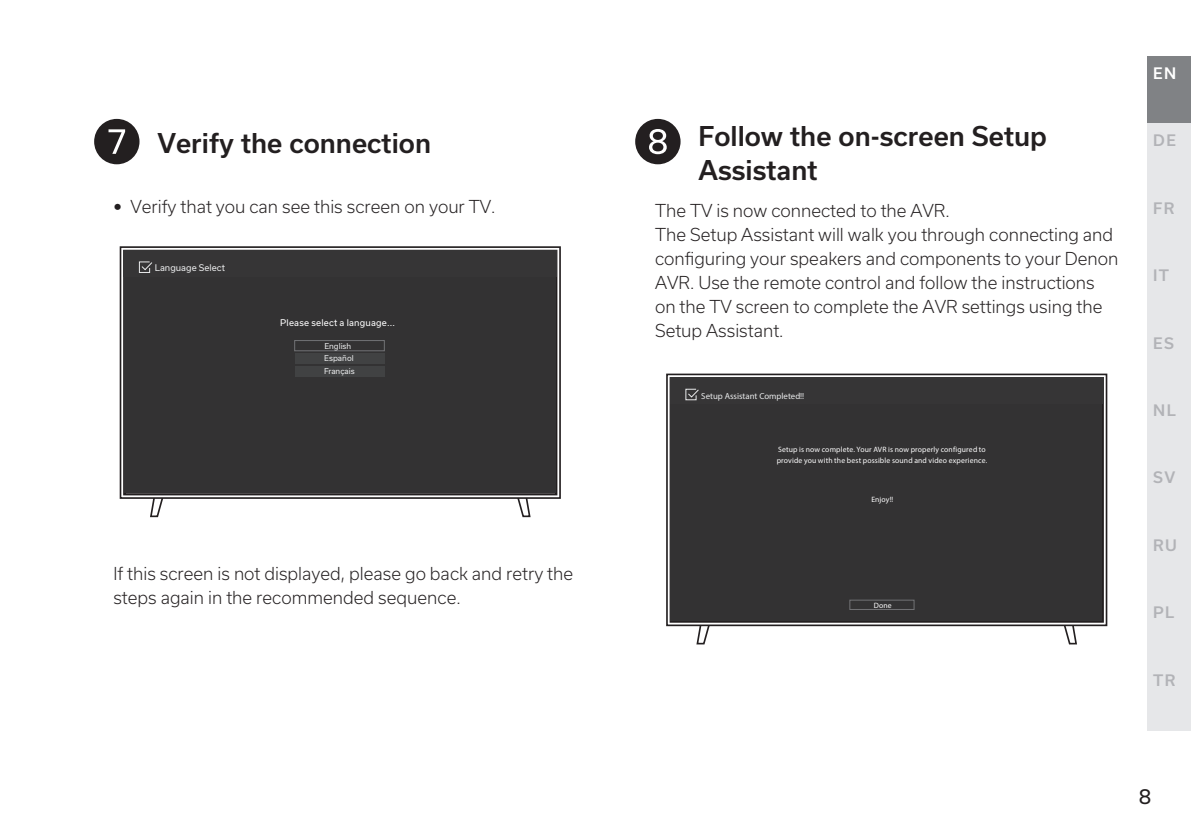
<style>
.page{position:relative;width:1191px;height:840px;background:#fff}
.page>*{position:absolute;margin:0;border:0;box-sizing:border-box;transform-origin:0 0}
.t1{font:500 26px/34px "Usual";color:#231f20}
.t2{font:20px "Usual";color:#231f20}
.t3{font:300 17px/24px "Usual";color:#231f20}
.t4{font:500 15.2px "Usual";letter-spacing:.1em;color:#b2b3b7}
.t5{font:500 15.2px "Usual";color:#fff}
.t6{font:8.8px "Utah OTS";color:#e9eaeb}
.t7{font:8.8px "Usual";letter-spacing:.02em;color:#fff}
.t8{font:8.8px "Usual";color:#e9eaeb}
.t9{font:7.6px/11px "Utah OTS";letter-spacing:.02em;color:#fff}
.t10{font:7.6px "Usual";color:#e8e9ea}
.s1{font-family:"Univers LT Std"}
</style>
<div class="page">
<div style="left:1147px;top:56px;width:44px;height:67px;background:#808285"></div>
<div style="left:1147px;top:123px;width:44px;height:68px;background:#e6e7e9"></div>
<div style="left:1147px;top:191px;width:44px;height:67px;background:#e6e7e9"></div>
<div style="left:1147px;top:258px;width:44px;height:67px;background:#e6e7e9"></div>
<div style="left:1147px;top:325px;width:44px;height:68px;background:#e6e7e9"></div>
<div style="left:1147px;top:393px;width:44px;height:67px;background:#e6e7e9"></div>
<div style="left:1147px;top:460px;width:44px;height:67px;background:#e6e7e9"></div>
<div style="left:1147px;top:527px;width:44px;height:68px;background:#e6e7e9"></div>
<div style="left:1147px;top:595px;width:44px;height:67px;background:#e6e7e9"></div>
<div style="left:1147px;top:662px;width:44px;height:68px;background:#e6e7e9"></div>
<svg style="left:149px;top:498px;width:16px;height:20px"></svg>
<svg style="left:516px;top:498px;width:15px;height:20px"></svg>
<div style="left:120px;top:246px;width:441px;height:252px;border:2px solid #231f20"></div>
<div style="left:124px;top:250px;width:431px;height:243px;background:#333233"></div>
<div style="left:124px;top:250px;width:433px;height:26px;background:#363536"></div>
<div style="left:294px;top:340px;width:90px;height:11px;border:1px solid #717275"></div>
<div style="left:295px;top:353px;width:89px;height:10px;background:#414243"></div>
<div style="left:295px;top:366px;width:89px;height:10px;background:#414243"></div>
<svg style="left:139px;top:261px;width:14px;height:12px"></svg>
<div style="left:635px;top:119px;width:45px;height:45px;background:#231f20;border-radius:50%"></div>
<svg style="left:649px;top:129px;width:17px;height:25px"></svg>
<div style="left:94px;top:119px;width:45px;height:45px;background:#231f20;border-radius:50%"></div>
<svg style="left:108px;top:129px;width:17px;height:25px"></svg>
<svg style="left:695px;top:625px;width:16px;height:20px"></svg>
<svg style="left:1062px;top:625px;width:16px;height:20px"></svg>
<div style="left:666px;top:373px;width:441px;height:252px;border:2px solid #231f20"></div>
<div style="left:671px;top:377px;width:431px;height:243px;background:#333233"></div>
<div style="left:670px;top:377px;width:433px;height:27px;background:#363536"></div>
<svg style="left:685px;top:388px;width:14px;height:12px"></svg>
<div style="left:849px;top:599px;width:65px;height:10px;border:1px solid #717275"></div>
<h1 class="t1" style="left:157px;top:126px;width:275px">Verify the connection</h1>
<p class="t3" style="left:113px;top:195px;width:384px"><span class="s1">•</span> Verify that you can see this screen on your TV.</p>
<p class="t8" style="left:155px;top:263px;width:72px">Language Select</p>
<p class="t7" style="left:280px;top:317px;width:116px">Please select a language...</p>
<p class="t10" style="left:324px;top:354px;width:31px">Español</p>
<p class="t10" style="left:324px;top:341px;width:28px">English</p>
<p class="t10" style="left:324px;top:366px;width:32px">Français</p>
<p class="t3" style="left:113px;top:561px;width:461px">If this screen is not displayed, please go back and retry the steps again in the recommended sequence.</p>
<h1 class="t1" style="left:698px;top:119px;width:350px">Follow the on-screen Setup<br>Assistant</h1>
<p class="t3" style="left:655px;top:198px;width:465px">The TV is now connected to the AVR.<br>The Setup Assistant will walk you through connecting and configuring your speakers and components to your Denon AVR. Use the remote control and follow the instructions on the TV screen to complete the AVR settings using the Setup Assistant.</p>
<p class="t6" style="left:701px;top:390px;width:105px">Setup Assistant Completed!!</p>
<p class="t9" style="left:776px;top:443px;width:212px">Setup is now complete. Your AVR is now properly configured to provide you with the best possible sound and video experience.</p>
<p class="t9" style="left:871px;top:493px;width:24px">Enjoy!!</p>
<p class="t9" style="left:873px;top:599px;width:19px">Done</p>
<p class="t5" style="left:1153px;top:64px;width:25px">EN</p>
<p class="t4" style="left:1153px;top:132px;width:24px">DE</p>
<p class="t4" style="left:1153px;top:199px;width:23px">FR</p>
<p class="t4" style="left:1153px;top:266px;width:18px">IT</p>
<p class="t4" style="left:1153px;top:334px;width:22px">ES</p>
<p class="t4" style="left:1153px;top:401px;width:24px">NL</p>
<p class="t4" style="left:1153px;top:468px;width:24px">SV</p>
<p class="t4" style="left:1153px;top:536px;width:25px">RU</p>
<p class="t4" style="left:1153px;top:603px;width:23px">PL</p>
<p class="t4" style="left:1153px;top:670px;width:24px">TR</p>
<p class="t2" style="left:1138px;top:784px;width:14px">8</p>
</div>
